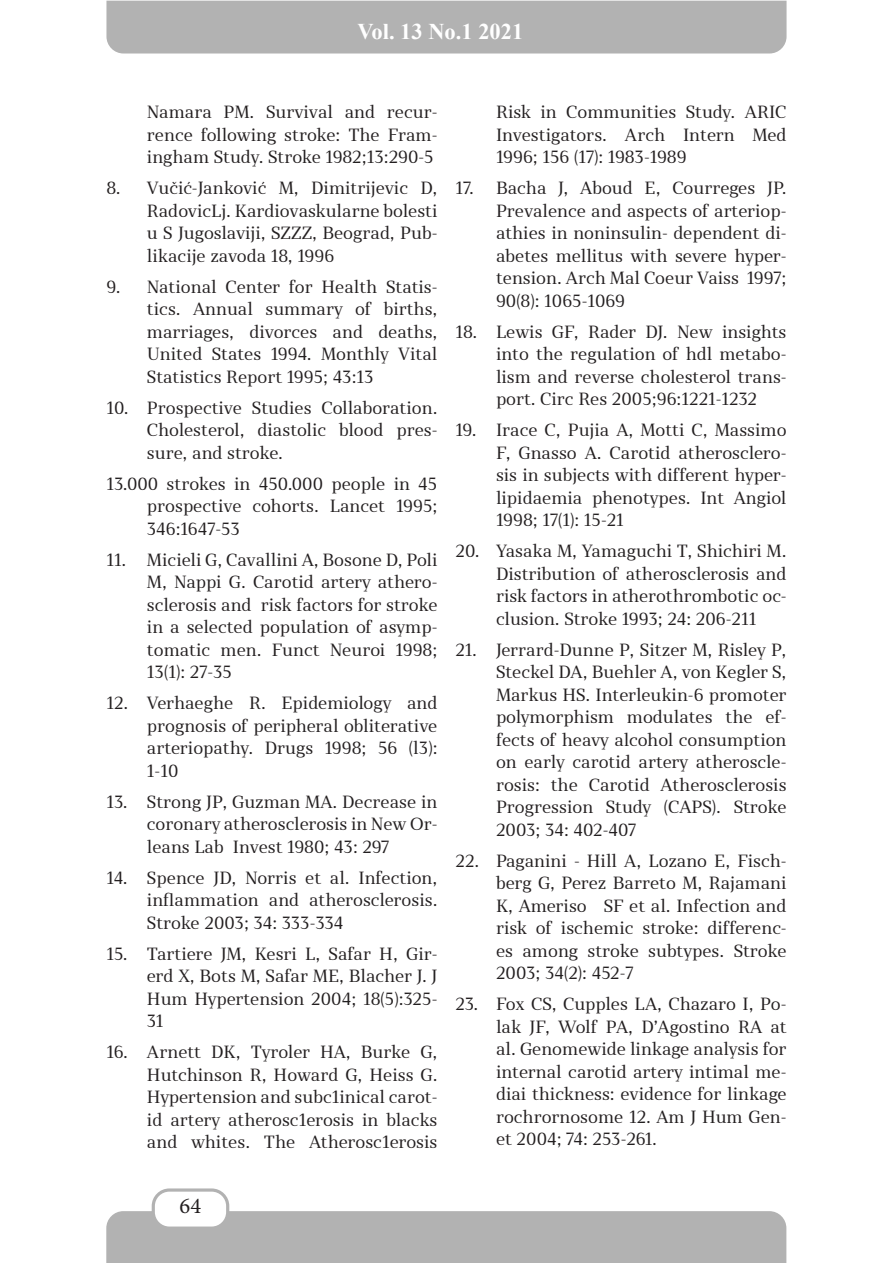
<style>
.page{position:relative;width:893px;height:1263px;background:#fff}
.page>*{position:absolute;margin:0;border:0;box-sizing:border-box;transform-origin:0 0}
.t1{font:700 22.5px "Times New Roman";color:#fff}
.t2{font:22.5px "Minion Pro";color:#231f20}
.t3{font:16.5px/22.5px "Skola Serif";color:#231f20;text-align:justify}
</style>
<div class="page">
<div style="left:106px;top:1px;width:680px;height:53px;background:#b2b2b2"></div>
<div style="left:106px;top:1211px;width:680px;height:52px;background:#b2b2b2"></div>
<div style="left:153px;top:1190px;width:75px;height:38px;background:#fff;border-radius:16px"></div>
<div style="left:152px;top:1188px;width:77px;height:42px;border:3px solid #b2b2b2;border-radius:16px"></div>
<p class="t1" style="left:357px;top:15px;width:168px">Vol. 13 No.1 2021</p>
<p class="t3" style="left:147px;top:101px;width:292px">Namara PM. Survival and recur&shy;rence following stroke: The Fram&shy;ingham Study. Stroke 1982;13:290-5</p>
<p class="t3" style="left:147px;top:177px;width:292px;text-indent:-40px">8. Vučić-Janković M, Dimitrijevic D, RadovicLj. Kardiovaskularne bolesti u S Jugoslaviji, SZZZ, Beograd, Pub&shy;likacije zavoda 18, 1996</p>
<p class="t3" style="left:147px;top:275px;width:292px;text-indent:-40px">9. National Center for Health Statis&shy;tics. Annual summary of births, marriages, divorces and deaths, United States 1994. Monthly Vital Statistics Report 1995; 43:13</p>
<p class="t3" style="left:147px;top:396px;width:292px;text-indent:-40px">10. Prospective Studies Collaboration.<br>Cholesterol, diastolic blood pres&shy;sure, and stroke.</p>
<p class="t3" style="left:147px;top:472px;width:292px;text-indent:-40px">13.000 strokes in 450.000 people in 45 prospective cohorts. Lancet 1995; 346:1647-53</p>
<p class="t3" style="left:147px;top:548px;width:292px;text-indent:-40px">11. Micieli G, Cavallini A, Bosone D, Poli M, Nappi G. Carotid artery athero&shy;sclerosis and risk factors for stroke in a selected population of asymp&shy;tomatic men. Funct Neuroi 1998; 13(1): 27-35</p>
<p class="t3" style="left:147px;top:692px;width:292px;text-indent:-40px">12. Verhaeghe R. Epidemiology and prognosis of peripheral obliterative arteriopathy. Drugs 1998; 56 (l3):<br>1-10</p>
<p class="t3" style="left:147px;top:790px;width:292px;text-indent:-40px">13. Strong JP, Guzman MA. Decrease in coronary atherosclerosis in New Or&shy;leans Lab Invest 1980; 43: 297</p>
<p class="t3" style="left:147px;top:866px;width:292px;text-indent:-40px">14. Spence JD, Norris et al. Infection, inflammation and atherosclerosis.<br>Stroke 2003; 34: 333-334</p>
<p class="t3" style="left:147px;top:942px;width:292px;text-indent:-40px">15. Tartiere JM, Kesri L, Safar H, Gir&shy;erd X, Bots M, Safar ME, Blacher J. J Hum Hypertension 2004; 18(5):325- 31</p>
<p class="t3" style="left:147px;top:1041px;width:292px;text-indent:-40px">16. Arnett DK, Tyroler HA, Burke G, Hutchinson R, Howard G, Heiss G.<br>Hypertension and subc1inical carot&shy;id artery atherosc1erosis in blacks and whites. The Atherosc1erosis</p>
<p class="t3" style="left:496px;top:101px;width:292px">Risk in Communities Study. ARIC Investigators. Arch Intern Med 1996; 156 (17): 1983-1989</p>
<p class="t3" style="left:496px;top:177px;width:292px;text-indent:-40px">17. Bacha J, Aboud E, Courreges JP.<br>Prevalence and aspects of arteriop&shy;athies in noninsulin- dependent di&shy;abetes mellitus with severe hyper&shy;tension. Arch Mal Coeur Vaiss 1997; 90(8): 1065-1069</p>
<p class="t3" style="left:496px;top:320px;width:292px;text-indent:-40px">18. Lewis GF, Rader DJ. New insights into the regulation of hdl metabo&shy;lism and reverse cholesterol trans&shy;port. Circ Res 2005;96:1221-1232</p>
<p class="t3" style="left:496px;top:419px;width:292px;text-indent:-40px">19. Irace C, Pujia A, Motti C, Massimo F, Gnasso A. Carotid atherosclero&shy;sis in subjects with different hyper&shy;lipidaemia phenotypes. Int Angiol 1998; 17(1): 15-21</p>
<p class="t3" style="left:496px;top:540px;width:292px;text-indent:-40px">20. Yasaka M, Yamaguchi T, Shichiri M.<br>Distribution of atherosclerosis and risk factors in atherothrombotic oc&shy;clusion. Stroke 1993; 24: 206-211</p>
<p class="t3" style="left:496px;top:638px;width:292px;text-indent:-40px">21. Jerrard-Dunne P, Sitzer M, Risley P, Steckel DA, Buehler A, von Kegler S, Markus HS. Interleukin-6 promoter polymorphism modulates the ef&shy;fects of heavy alcohol consumption on early carotid artery atheroscle&shy;rosis: the Carotid Atherosclerosis Progression Study (CAPS). Stroke 2003; 34: 402-407</p>
<p class="t3" style="left:496px;top:849px;width:292px;text-indent:-40px">22. Paganini - Hill A, Lozano E, Fisch&shy;berg G, Perez Barreto M, Rajamani K, Ameriso SF et al. Infection and risk of ischemic stroke: differenc&shy;es among stroke subtypes. Stroke 2003; 34(2): 452-7</p>
<p class="t3" style="left:496px;top:993px;width:292px;text-indent:-40px">23. Fox CS, Cupples LA, Chazaro I, Po&shy;lak JF, Wolf PA, D’Agostino RA at al. Genomewide linkage analysis for internal carotid artery intimal me&shy;diai thickness: evidence for linkage rochrornosome 12. Am J Hum Gen&shy;et 2004; 74: 253-261.</p>
<h1 class="t2" style="left:180px;top:1190px;width:23px">64</h1>
</div>
